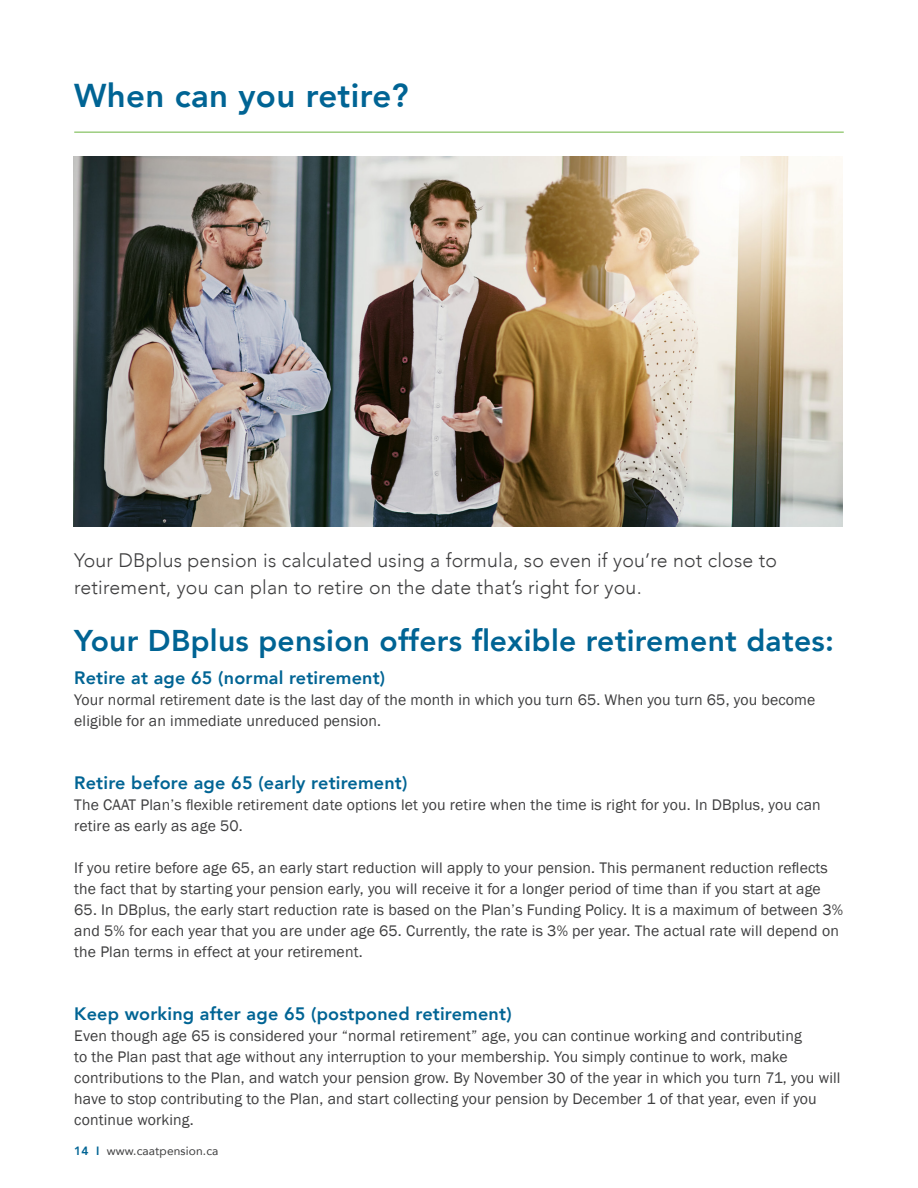
<style>
.page{position:relative;width:918px;height:1188px;background:#fff}
.page>*{position:absolute;margin:0;border:0;box-sizing:border-box;transform-origin:0 0}
.t1{font:800 33px "Avenir";letter-spacing:.01em;color:#006494}
.t2{font:800 30px "Avenir";letter-spacing:.01em;color:#006494}
.Paragraph_Intro_Text{font:300 19.5px/27px "Avenir";letter-spacing:.01em;color:#3e3e3f}
.t3{font:800 18px "Avenir";letter-spacing:.01em;color:#006494}
.Body_Copy{font:15.75px/21px "Franklin Gothic";letter-spacing:.01em;color:#3e3e3f}
.t4{font:12px "Avenir";letter-spacing:.01em;color:#3e3e3f}
.s1{font-weight:800;color:#006494}
</style>
<div class="page">
<hr style="left:74px;top:132px;width:770px;height:1px;background:#6cb43f">
<img style="left:73px;top:156px;width:770px;height:370px">
<h2 class="t1" style="left:74px;top:70px;width:336px">When can you retire?</h2>
<p class="Paragraph_Intro_Text" style="left:74px;top:547px;width:704px">Your DBplus pension is calculated using a formula, so even if you’re not close to retirement, you can plan to retire on the date that’s right for you.</p>
<h2 class="t2" style="left:74px;top:617px;width:761px">Your DBplus pension offers flexible retirement dates:</h2>
<h3 class="t3" style="left:74px;top:664px;width:312px">Retire at age 65 (normal retirement)</h3>
<p class="Body_Copy" style="left:74px;top:690px;width:743px">Your normal retirement date is the last day of the month in which you turn 65. When you turn 65, you become eligible for an immediate unreduced pension.</p>
<h3 class="t3" style="left:74px;top:769px;width:335px">Retire before age 65 (early retirement)</h3>
<p class="Body_Copy" style="left:74px;top:795px;width:748px">The CAAT Plan’s flexible retirement date options let you retire when the time is right for you. In DBplus, you can retire as early as age 50.</p>
<p class="Body_Copy" style="left:74px;top:858px;width:755px">If you retire before age 65, an early start reduction will apply to your pension. This permanent reduction reflects the fact that by starting your pension early, you will receive it for a longer period of time than if you start at age</p>
<p class="Body_Copy" style="left:74px;top:900px;width:770px">65. In DBplus, the early start reduction rate is based on the Plan’s Funding Policy. It is a maximum of between 3% and 5% for each year that you are under age 65. Currently, the rate is 3% per year. The actual rate will depend on the Plan terms in effect at your retirement.</p>
<h3 class="t3" style="left:74px;top:1000px;width:439px">Keep working after age 65 (postponed retirement)</h3>
<p class="Body_Copy" style="left:74px;top:1026px;width:768px">Even though age 65 is considered your “normal retirement” age, you can continue working and contributing<br>to the Plan past that age without any interruption to your membership. You simply continue to work, make contributions to the Plan, and watch your pension grow. By November 30 of the year in which you turn 71, you will have to stop contributing to the Plan, and start collecting your pension by December 1 of that year, even if you continue working.</p>
<p class="t4" style="left:74px;top:1141px;width:146px"><span class="s1">14 I</span> www.caatpension.ca</p>
</div>
